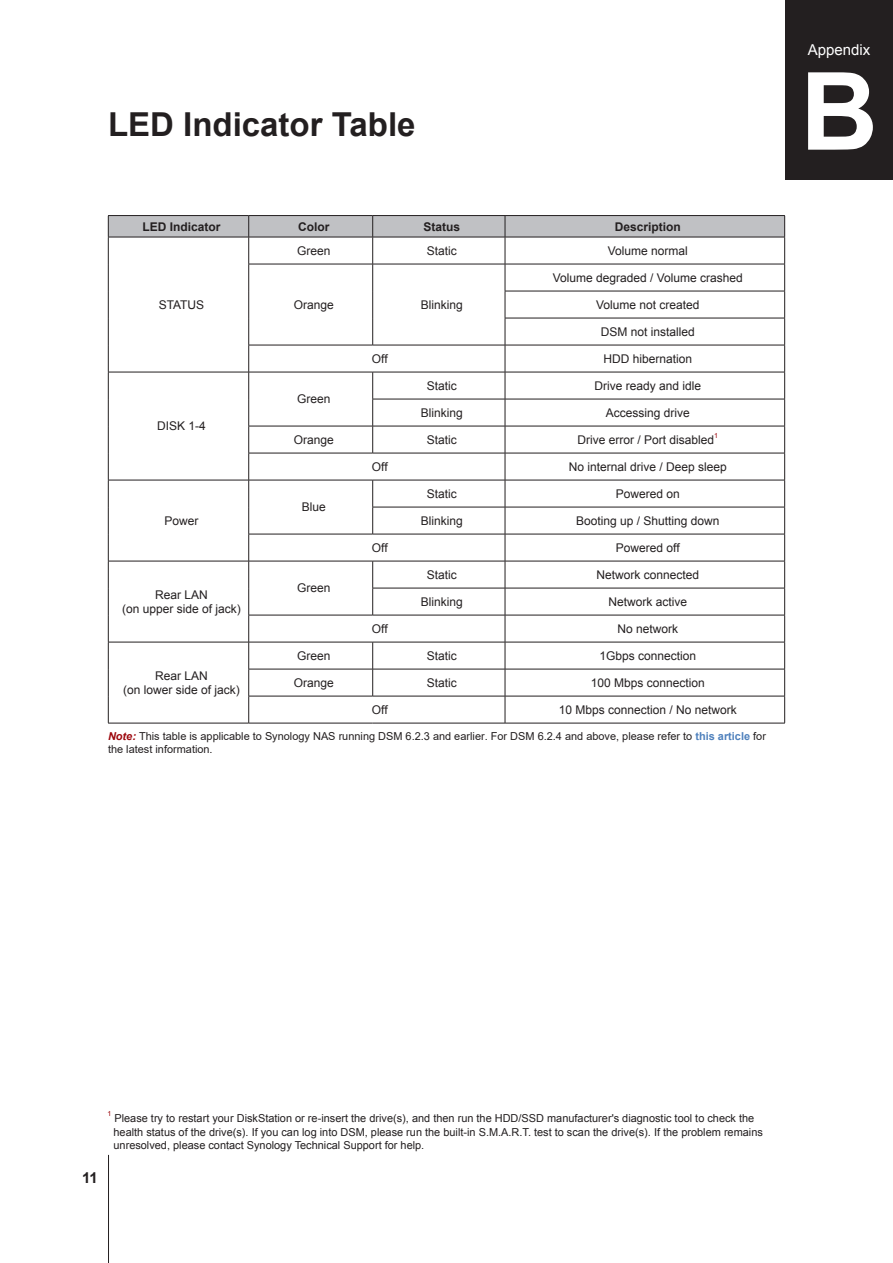
<style>
.page{position:relative;width:893px;height:1263px;background:#fff}
.page>*{position:absolute;margin:0;border:0;box-sizing:border-box;transform-origin:0 0}
.t1{font:700 108px "Arial";color:#fff}
.H1-ChapterTitle{font:700 33px "Arial";color:#231f20}
.t2{font:15px "Arial";color:#fff}
.PageNumber-sidebar{font:700 15px "Arial";color:#231f20}
.xBodyCenter{font:12px/14.4px "Arial";color:#231f20;text-align:center}
.XHeadCenter{font:700 12px "Arial";color:#231f20}
.AppendixNote{font:10.95px/13.5px "Arial";color:#231f20}
.AppendixNote-2{font:10.95px/13.2px "Arial";color:#231f20}
.AppendixNote-3{font:7.05px "Arial";color:#9d070d}
.xBodyCenter-2{font:7.05px "Arial";color:#9d070d}
.s1{font-weight:700;font-style:italic;color:#9d070d}
.s2{font-weight:700;color:#4f81bd}
</style>
<div class="page">
<div style="left:785px;top:0;width:108px;height:180px;background:#231f20"></div>
<hr style="left:108px;top:1155px;width:1px;height:108px;background:#231f20">
<hr style="left:108px;top:215px;width:141px;height:1px;background:#231f20">
<hr style="left:249px;top:215px;width:124px;height:1px;background:#231f20">
<hr style="left:373px;top:215px;width:132px;height:1px;background:#231f20">
<hr style="left:505px;top:215px;width:280px;height:1px;background:#231f20">
<svg style="left:108px;top:216px;width:677px;height:507px"></svg>
<hr style="left:108px;top:723px;width:141px;height:1px;background:#231f20">
<hr style="left:249px;top:723px;width:124px;height:1px;background:#231f20">
<hr style="left:373px;top:723px;width:132px;height:1px;background:#231f20">
<hr style="left:505px;top:723px;width:280px;height:1px;background:#231f20">
<p class="H1-ChapterTitle" style="left:108px;top:102px;width:309px">LED Indicator Table</p>
<p class="XHeadCenter" style="left:142px;top:218px;width:80px">LED Indicator</p>
<p class="XHeadCenter" style="left:298px;top:218px;width:33px">Color</p>
<p class="XHeadCenter" style="left:423px;top:218px;width:38px">Status</p>
<p class="XHeadCenter" style="left:615px;top:218px;width:68px">Description</p>
<p class="xBodyCenter" style="left:159px;top:298px;width:47px">STATUS</p>
<p class="xBodyCenter" style="left:157px;top:419px;width:50px">DISK 1-4</p>
<p class="xBodyCenter" style="left:164px;top:514px;width:36px">Power</p>
<p class="xBodyCenter" style="left:122px;top:587px;width:120px">Rear LAN<br>(on upper side of jack)</p>
<p class="xBodyCenter" style="left:297px;top:244px;width:35px">Green</p>
<p class="xBodyCenter" style="left:427px;top:244px;width:32px">Static</p>
<p class="xBodyCenter" style="left:608px;top:244px;width:82px">Volume normal</p>
<p class="xBodyCenter" style="left:294px;top:298px;width:42px">Orange</p>
<p class="xBodyCenter" style="left:421px;top:298px;width:44px">Blinking</p>
<p class="xBodyCenter" style="left:553px;top:271px;width:192px">Volume degraded / Volume crashed</p>
<p class="xBodyCenter" style="left:596px;top:298px;width:105px">Volume not created</p>
<p class="xBodyCenter" style="left:601px;top:325px;width:96px">DSM not installed</p>
<p class="xBodyCenter" style="left:297px;top:392px;width:35px">Green</p>
<p class="xBodyCenter" style="left:372px;top:352px;width:17px">Off</p>
<p class="xBodyCenter" style="left:603px;top:352px;width:90px">HDD hibernation</p>
<p class="xBodyCenter" style="left:427px;top:379px;width:32px">Static</p>
<p class="xBodyCenter" style="left:594px;top:379px;width:108px">Drive ready and idle</p>
<p class="xBodyCenter" style="left:421px;top:406px;width:44px">Blinking</p>
<p class="xBodyCenter" style="left:606px;top:406px;width:86px">Accessing drive</p>
<p class="xBodyCenter" style="left:294px;top:433px;width:42px">Orange</p>
<p class="xBodyCenter" style="left:427px;top:433px;width:32px">Static</p>
<p class="xBodyCenter" style="left:578px;top:433px;width:138px">Drive error / Port disabled</p>
<p class="xBodyCenter-2" style="left:714px;top:431px;width:5px">1</p>
<p class="xBodyCenter" style="left:372px;top:460px;width:17px">Off</p>
<p class="xBodyCenter" style="left:569px;top:460px;width:160px">No internal drive / Deep sleep</p>
<p class="xBodyCenter" style="left:302px;top:500px;width:26px">Blue</p>
<p class="xBodyCenter" style="left:297px;top:581px;width:35px">Green</p>
<p class="xBodyCenter" style="left:427px;top:487px;width:32px">Static</p>
<p class="xBodyCenter" style="left:616px;top:487px;width:66px">Powered on</p>
<p class="xBodyCenter" style="left:421px;top:514px;width:44px">Blinking</p>
<p class="xBodyCenter" style="left:576px;top:514px;width:145px">Booting up / Shutting down</p>
<p class="xBodyCenter" style="left:372px;top:541px;width:17px">Off</p>
<p class="xBodyCenter" style="left:616px;top:541px;width:65px">Powered off</p>
<p class="xBodyCenter" style="left:427px;top:568px;width:32px">Static</p>
<p class="xBodyCenter" style="left:596px;top:568px;width:104px">Network connected</p>
<p class="xBodyCenter" style="left:421px;top:595px;width:44px">Blinking</p>
<p class="xBodyCenter" style="left:608px;top:595px;width:80px">Network active</p>
<p class="xBodyCenter" style="left:372px;top:622px;width:17px">Off</p>
<p class="xBodyCenter" style="left:617px;top:622px;width:62px">No network</p>
<p class="xBodyCenter" style="left:297px;top:649px;width:35px">Green</p>
<p class="xBodyCenter" style="left:427px;top:649px;width:32px">Static</p>
<p class="xBodyCenter" style="left:599px;top:649px;width:98px">1Gbps connection</p>
<p class="xBodyCenter" style="left:294px;top:676px;width:42px">Orange</p>
<p class="xBodyCenter" style="left:427px;top:676px;width:32px">Static</p>
<p class="xBodyCenter" style="left:591px;top:676px;width:116px">100 Mbps connection</p>
<p class="xBodyCenter" style="left:372px;top:703px;width:17px">Off</p>
<p class="xBodyCenter" style="left:559px;top:703px;width:180px">10 Mbps connection / No network</p>
<p class="AppendixNote-2" style="left:108px;top:729px;width:659px"><span class="s1">Note:</span> This table is applicable to Synology NAS running DSM 6.2.3 and earlier. For DSM 6.2.4 and above, please refer to <span class="s2">this article</span> for the latest information.</p>
<p class="xBodyCenter" style="left:123px;top:668px;width:118px">Rear LAN<br>(on lower side of jack)</p>
<p class="t2" style="left:808px;top:40px;width:64px">Appendix</p>
<h1 class="t1" style="left:800px;top:40px;width:79px">B</h1>
<p class="PageNumber-sidebar" style="left:82px;top:1168px;width:17px">11</p>
<p class="AppendixNote-3" style="left:107px;top:1109px;width:5px">1</p>
<p class="AppendixNote" style="left:114px;top:1111px;width:651px">Please try to restart your DiskStation or re-insert the drive(s), and then run the HDD/SSD manufacturer's diagnostic tool to check the health status of the drive(s). If you can log into DSM, please run the built-in S.M.A.R.T. test to scan the drive(s). If the problem remains unresolved, please contact Synology Technical Support for help.</p>
</div>
